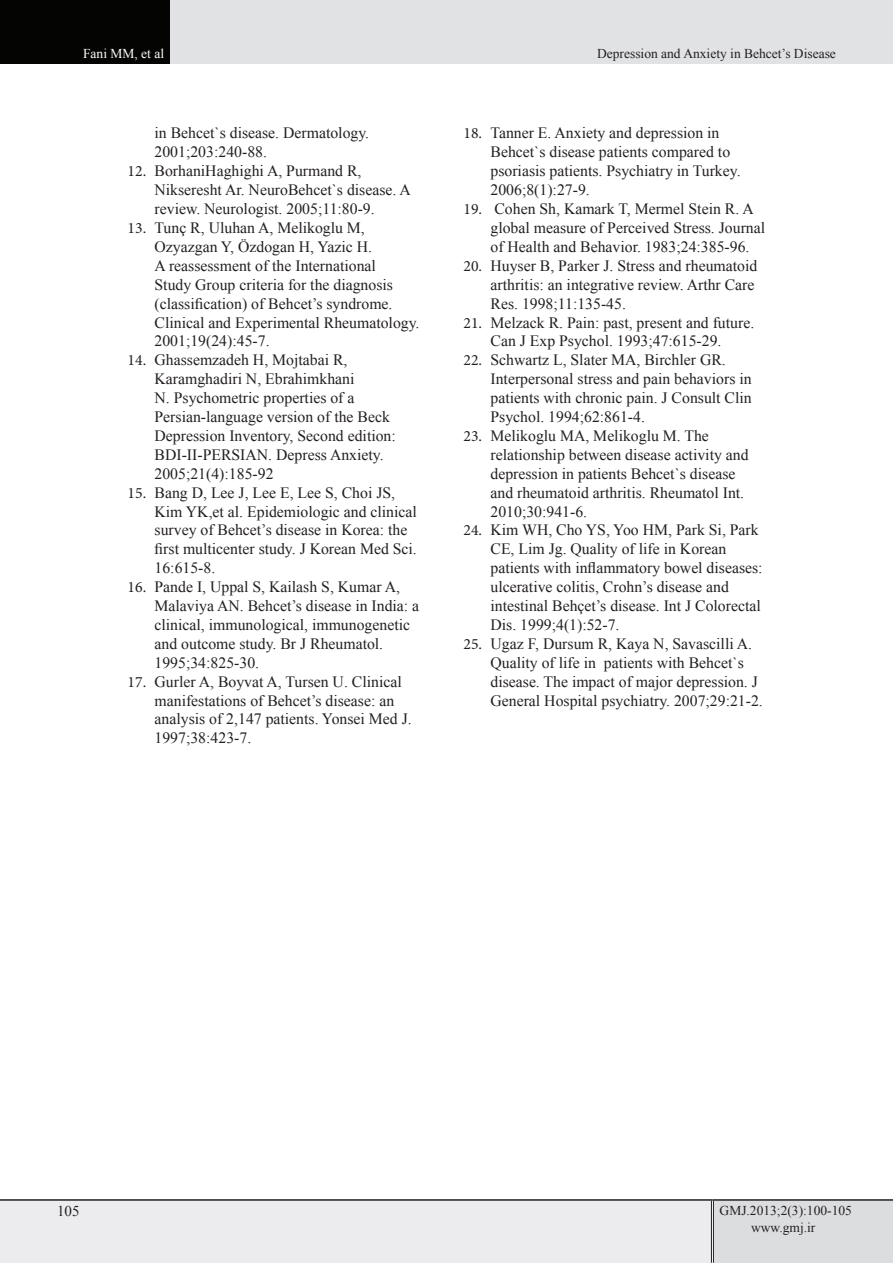
<style>
.page{position:relative;width:893px;height:1263px;background:#fff}
.page>*{position:absolute;margin:0;border:0;box-sizing:border-box;transform-origin:0 0}
.t1{font:15.75px/18.9px "Times New Roman";color:#231f20}
.t2{font:15px "Times New Roman";color:#231f20}
.t3{font:13.5px/16.2px "Times New Roman";color:#231f20;text-align:center}
.t4{font:13.5px "Times New Roman";color:#fff}
.s1{font-family:"Minion Pro"}
</style>
<div class="page">
<div style="left:0;top:1200px;width:712px;height:63px;background:#ececee"></div>
<div style="left:712px;top:1200px;width:181px;height:63px;background:#dcdddf"></div>
<hr style="left:711px;top:1201px;width:3px;height:62px;background:#fff">
<hr style="left:711px;top:1201px;width:1px;height:62px;background:#231f20">
<hr style="left:713px;top:1201px;width:1px;height:62px;background:#231f20">
<hr style="left:0;top:1199px;width:712px;height:2px;background:#231f20">
<hr style="left:712px;top:1199px;width:181px;height:2px;background:#231f20">
<div style="left:0;top:0;width:170px;height:64px;background:#040503"></div>
<div style="left:170px;top:0;width:723px;height:64px;background:#e1e2e4"></div>
<p class="t4" style="left:83px;top:44px;width:82px">Fani MM, et al</p>
<p class="t3" style="left:597px;top:45px;width:240px">Depression and Anxiety in Behcet’s Disease</p>
<p class="t1" style="left:155px;top:124px;width:216px">in Behcet`s disease. Dermatology.<br>2001;203:240-88.</p>
<p class="t1" style="left:155px;top:161px;width:258px;text-indent:-27px"><span class="s1">12.</span> BorhaniHaghighi A, Purmand R,<br>Nikseresht Ar. NeuroBehcet`s disease. A review. Neurologist. 2005;11:80-9.</p>
<p class="t1" style="left:155px;top:218px;width:266px;text-indent:-27px"><span class="s1">13.</span> Tunç R, Uluhan A, Melikoglu M, Ozyazgan Y, Özdogan H, Yazic H.<br>A reassessment of the International<br>Study Group criteria for the diagnosis (classification) of Behcet’s syndrome.<br>Clinical and Experimental Rheumatology.<br>2001;19(24):45-7.</p>
<p class="t1" style="left:155px;top:350px;width:243px;text-indent:-27px"><span class="s1">14.</span> Ghassemzadeh H, Mojtabai R,<br>Karamghadiri N, Ebrahimkhani<br>N. Psychometric properties of a<br>Persian-language version of the Beck<br>Depression Inventory, Second edition:<br>BDI-II-PERSIAN. Depress Anxiety.<br>2005;21(4):185-92</p>
<p class="t1" style="left:155px;top:483px;width:264px;text-indent:-27px"><span class="s1">15.</span> Bang D, Lee J, Lee E, Lee S, Choi JS, Kim YK,et al. Epidemiologic and clinical survey of Behcet’s disease in Korea: the first multicenter study. J Korean Med Sci.<br>16:615-8.</p>
<p class="t1" style="left:155px;top:577px;width:266px;text-indent:-27px"><span class="s1">16.</span> Pande I, Uppal S, Kailash S, Kumar A, Malaviya AN. Behcet’s disease in India: a clinical, immunological, immunogenetic and outcome study. Br J Rheumatol.<br>1995;34:825-30.</p>
<p class="t1" style="left:155px;top:672px;width:259px;text-indent:-27px"><span class="s1">17.</span> Gurler A, Boyvat A, Tursen U. Clinical manifestations of Behcet’s disease: an analysis of 2,147 patients. Yonsei Med J.<br>1997;38:423-7.</p>
<p class="t1" style="left:490px;top:124px;width:252px;text-indent:-27px"><span class="s1">18.</span> Tanner E. Anxiety and depression in Behcet`s disease patients compared to psoriasis patients. Psychiatry in Turkey.<br>2006;8(1):27-9.</p>
<p class="t1" style="left:490px;top:199px;width:276px;text-indent:-27px"><span class="s1">19.</span> Cohen Sh, Kamark T, Mermel Stein R. A global measure of Perceived Stress. Journal of Health and Behavior. 1983;24:385-96.</p>
<p class="t1" style="left:490px;top:256px;width:268px;text-indent:-27px"><span class="s1">20.</span> Huyser B, Parker J. Stress and rheumatoid arthritis: an integrative review. Arthr Care<br>Res. 1998;11:135-45.</p>
<p class="t1" style="left:463px;top:313px;width:292px;text-align:center"><span class="s1">21.</span> Melzack R. Pain: past, present and future.<br>Can J Exp Psychol. 1993;47:615-29.</p>
<p class="t1" style="left:490px;top:350px;width:263px;text-indent:-27px"><span class="s1">22.</span> Schwartz L, Slater MA, Birchler GR.<br>Interpersonal stress and pain behaviors in patients with chronic pain. J Consult Clin Psychol. 1994;62:861-4.</p>
<p class="t1" style="left:490px;top:426px;width:260px;text-indent:-27px"><span class="s1">23.</span> Melikoglu MA, Melikoglu M. The relationship between disease activity and depression in patients Behcet`s disease and rheumatoid arthritis. Rheumatol Int.<br>2010;30:941-6.</p>
<p class="t1" style="left:490px;top:520px;width:274px;text-indent:-27px"><span class="s1">24.</span> Kim WH, Cho YS, Yoo HM, Park Si, Park CE, Lim Jg. Quality of life in Korean patients with inflammatory bowel diseases: ulcerative colitis, Crohn’s disease and intestinal Behçet’s disease. Int J Colorectal Dis. 1999;4(1):52-7.</p>
<p class="t1" style="left:490px;top:634px;width:274px;text-indent:-27px"><span class="s1">25.</span> Ugaz F, Dursum R, Kaya N, Savascilli A.<br>Quality of life in patients with Behcet`s disease. The impact of major depression. J General Hospital psychiatry. 2007;29:21-2.</p>
<p class="t2" style="left:57px;top:1201px;width:24px">105</p>
<p class="t3" style="left:720px;top:1202px;width:134px">GMJ.2013;2(3):100-105 www.gmj.ir</p>
</div>
